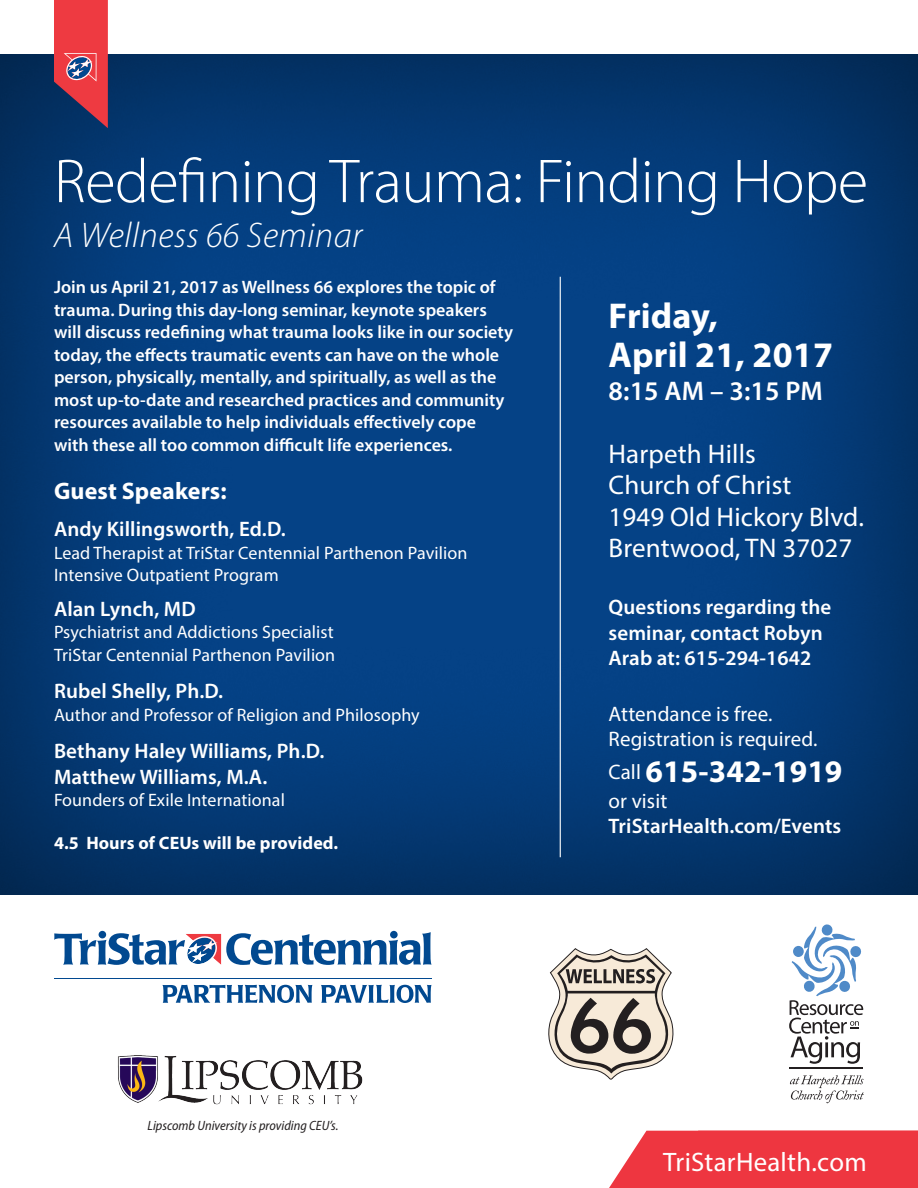
<style>
.page{position:relative;width:918px;height:1188px;background:#fff}
.page>*{position:absolute;margin:0;border:0;box-sizing:border-box;transform-origin:0 0}
.t1{font:300 62.55px "Myriad Pro";letter-spacing:-.01em;color:#fff}
.t2{font:700 36px "Myriad Pro";letter-spacing:.005em;color:#fff}
.t3{font:italic 300 35.7px "Myriad Pro";letter-spacing:.01em;color:#fff}
.t4{font:700 31.5px "Myriad Pro";letter-spacing:.005em;color:#fff}
.t5{font:27px/31.5px "Myriad Pro";letter-spacing:.005em;color:#fff}
.t6{font:600 27px "Myriad Pro";letter-spacing:.005em;color:#fff}
.t7{font:26.85px "Myriad Pro";letter-spacing:.01em;color:#fff}
.t8{font:700 24px "Myriad Pro";letter-spacing:.005em;color:#fff}
.t9{font:600 21px/25.5px "Myriad Pro";letter-spacing:.005em;color:#fff}
.t10{font:21px "Myriad Pro";letter-spacing:.005em;color:#fff}
.t11{font:600 18px/22.5px "Myriad Pro";color:#fff}
.t12{font:18px/22.5px "Myriad Pro";letter-spacing:.005em;color:#fff}
.t13{font:700 18px "Myriad Pro";letter-spacing:.005em;color:#fff}
.t14{font:italic semi-condensed 13.5px "Myriad Pro";color:#231f20}
.s1{font-weight:400;font-size:21px}
</style>
<div class="page">
<div style="left:0;top:46px;width:918px;height:848px;background:#231f20;opacity:.66"></div>
<svg style="left:54px;top:0;width:54px;height:128px;background:#ba3f51"></svg>
<div style="left:609px;top:1131px;width:309px;height:57px;background:#ee3640"></div>
<svg style="left:548px;top:948px;width:125px;height:132px"></svg>
<svg style="left:790px;top:1075px;width:74px;height:28px"></svg>
<hr style="left:789px;top:1068px;width:74px;height:1px;background:#231f20">
<svg style="left:789px;top:924px;width:74px;height:140px"></svg>
<img style="left:118px;top:1055px;width:245px;height:50px">
<svg style="left:54px;top:931px;width:378px;height:34px"></svg>
<hr style="left:54px;top:978px;width:377px;height:1px;background:#014990">
<svg style="left:162px;top:985px;width:151px;height:18px"></svg>
<svg style="left:321px;top:985px;width:111px;height:18px"></svg>
<hr style="left:560px;top:277px;width:1px;height:580px;background:#fff">
<p class="t1" style="left:54px;top:147px;width:816px">Redefining Trauma: Finding Hope</p>
<p class="t3" style="left:54px;top:216px;width:310px">A Wellness 66 Seminar</p>
<p class="t11" style="left:54px;top:276px;width:461px">Join us April 21, 2017 as Wellness 66 explores the topic of trauma. During this day-long seminar, keynote speakers will discuss redefining what trauma looks like in our society today, the effects traumatic events can have on the whole person, physically, mentally, and spiritually, as well as the most up-to-date and researched practices and community resources available to help individuals effectively cope with these all too common difficult life experiences.</p>
<p class="t8" style="left:54px;top:475px;width:174px">Guest Speakers:</p>
<p class="t9" style="left:54px;top:516px;width:233px">Andy Killingsworth, Ed.D.</p>
<p class="t12" style="left:54px;top:541px;width:415px">Lead Therapist at TriStar Centennial Parthenon Pavilion<br>Intensive Outpatient Program</p>
<p class="t9" style="left:54px;top:596px;width:143px">Alan Lynch, MD</p>
<p class="t12" style="left:54px;top:621px;width:281px">Psychiatrist and Addictions Specialist</p>
<p class="t12" style="left:54px;top:643px;width:283px">TriStar Centennial Parthenon Pavilion</p>
<p class="t9" style="left:54px;top:678px;width:171px">Rubel Shelly, Ph.D.</p>
<p class="t12" style="left:54px;top:703px;width:367px">Author and Professor of Religion and Philosophy</p>
<p class="t9" style="left:54px;top:738px;width:272px">Bethany Haley Williams, Ph.D.</p>
<p class="t9" style="left:54px;top:764px;width:215px">Matthew Williams, M.A.</p>
<p class="t12" style="left:54px;top:789px;width:232px">Founders of Exile International</p>
<p class="t13" style="left:54px;top:831px;width:286px">4.5 Hours of CEUs will be provided.</p>
<p class="t2" style="left:609px;top:292px;width:111px">Friday,</p>
<p class="t2" style="left:609px;top:331px;width:226px">April 21, 2017</p>
<p class="t6" style="left:609px;top:374px;width:216px">8:15 AM – 3:15 PM</p>
<p class="t5" style="left:609px;top:438px;width:149px">Harpeth Hills</p>
<p class="t5" style="left:609px;top:469px;width:184px">Church of Christ</p>
<p class="t5" style="left:609px;top:501px;width:257px">1949 Old Hickory Blvd.<br>Brentwood, TN 37027</p>
<p class="t9" style="left:609px;top:594px;width:224px">Questions regarding the seminar, contact Robyn<br>Arab at: 615-294-1642</p>
<p class="t10" style="left:609px;top:701px;width:165px">Attendance is free.</p>
<p class="t10" style="left:609px;top:726px;width:210px">Registration is required.</p>
<p class="t4" style="left:609px;top:751px;width:235px"><span class="s1">Call</span> 615-342-1919</p>
<p class="t10" style="left:609px;top:788px;width:60px">or visit</p>
<p class="t9" style="left:609px;top:813px;width:234px">TriStarHealth.com/Events</p>
<p class="t14" style="left:148px;top:1118px;width:192px">Lipscomb University is providing CEU’s.</p>
<p class="t7" style="left:663px;top:1145px;width:205px">TriStarHealth.com</p>
</div>
